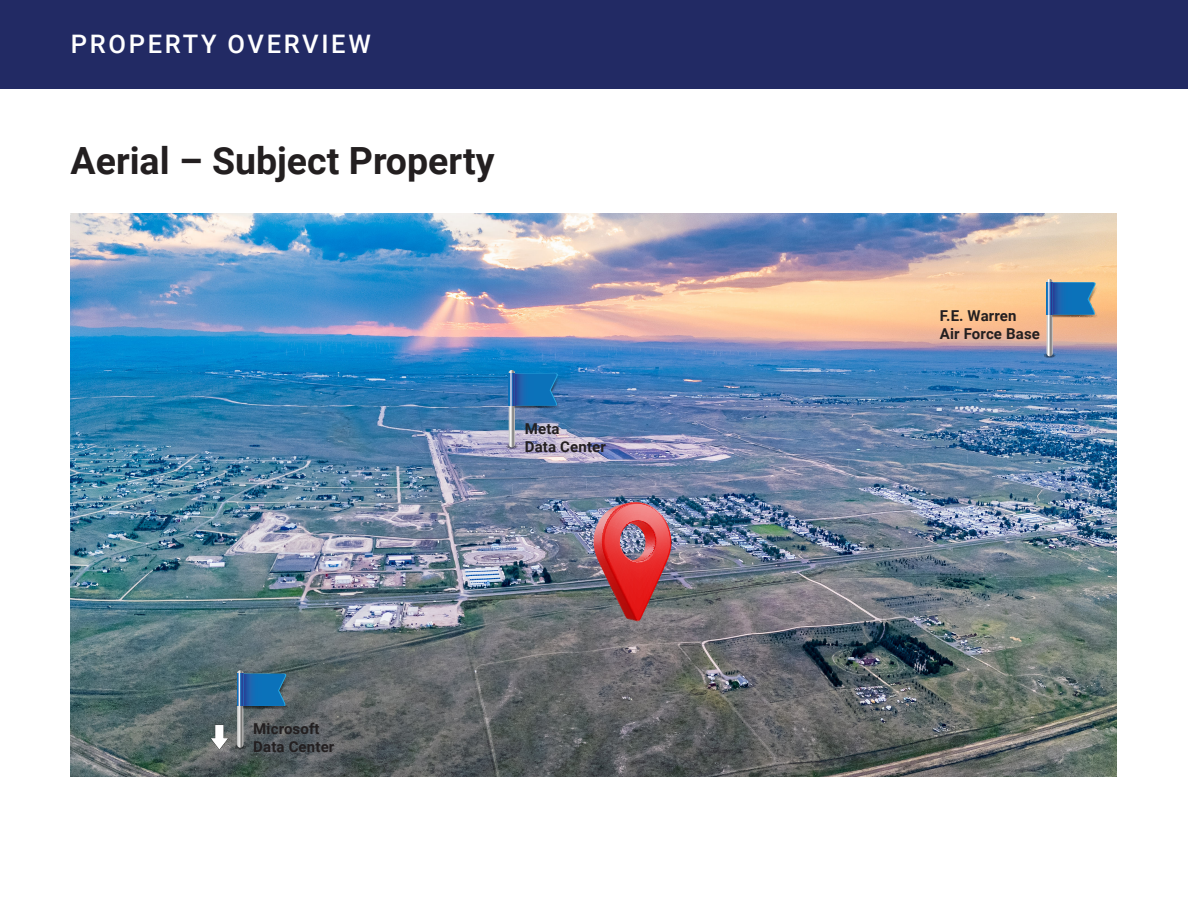
<style>
.page{position:relative;width:1188px;height:918px;background:#fff}
.page>*{position:absolute;margin:0;border:0;box-sizing:border-box;transform-origin:0 0}
.t1{font:700 37.5px "Roboto";color:#231f20}
.t2{font:500 25.5px "Roboto";letter-spacing:.105em;color:#fff}
.t3{font:700 15px/18px "Roboto";letter-spacing:.01em;color:#231f20}
</style>
<div class="page">
<div style="left:0;top:0;width:1188px;height:89px;background:#222a64"></div>
<img style="left:70px;top:213px;width:1047px;height:563px">
<img style="left:594px;top:502px;width:77px;height:119px">
<svg style="left:1043px;top:279px;width:55px;height:79px"></svg>
<svg style="left:1046px;top:283px;width:7px;height:32px"></svg>
<svg style="left:505px;top:370px;width:55px;height:79px"></svg>
<svg style="left:509px;top:374px;width:6px;height:32px"></svg>
<svg style="left:234px;top:670px;width:55px;height:80px"></svg>
<svg style="left:237px;top:674px;width:6px;height:32px"></svg>
<img style="left:206px;top:723px;width:28px;height:28px">
<p class="t2" style="left:71px;top:26px;width:301px">PROPERTY OVERVIEW</p>
<p class="t1" style="left:70px;top:134px;width:426px">Aerial – Subject Property</p>
<p class="t3" style="left:525px;top:419px;width:83px">Meta<br>Data Center</p>
<p class="t3" style="left:253px;top:719px;width:68px">Microsoft</p>
<p class="t3" style="left:253px;top:737px;width:83px">Data Center</p>
<p class="t3" style="left:940px;top:306px;width:78px">F.E. Warren</p>
<p class="t3" style="left:940px;top:324px;width:102px">Air Force Base</p>
</div>
